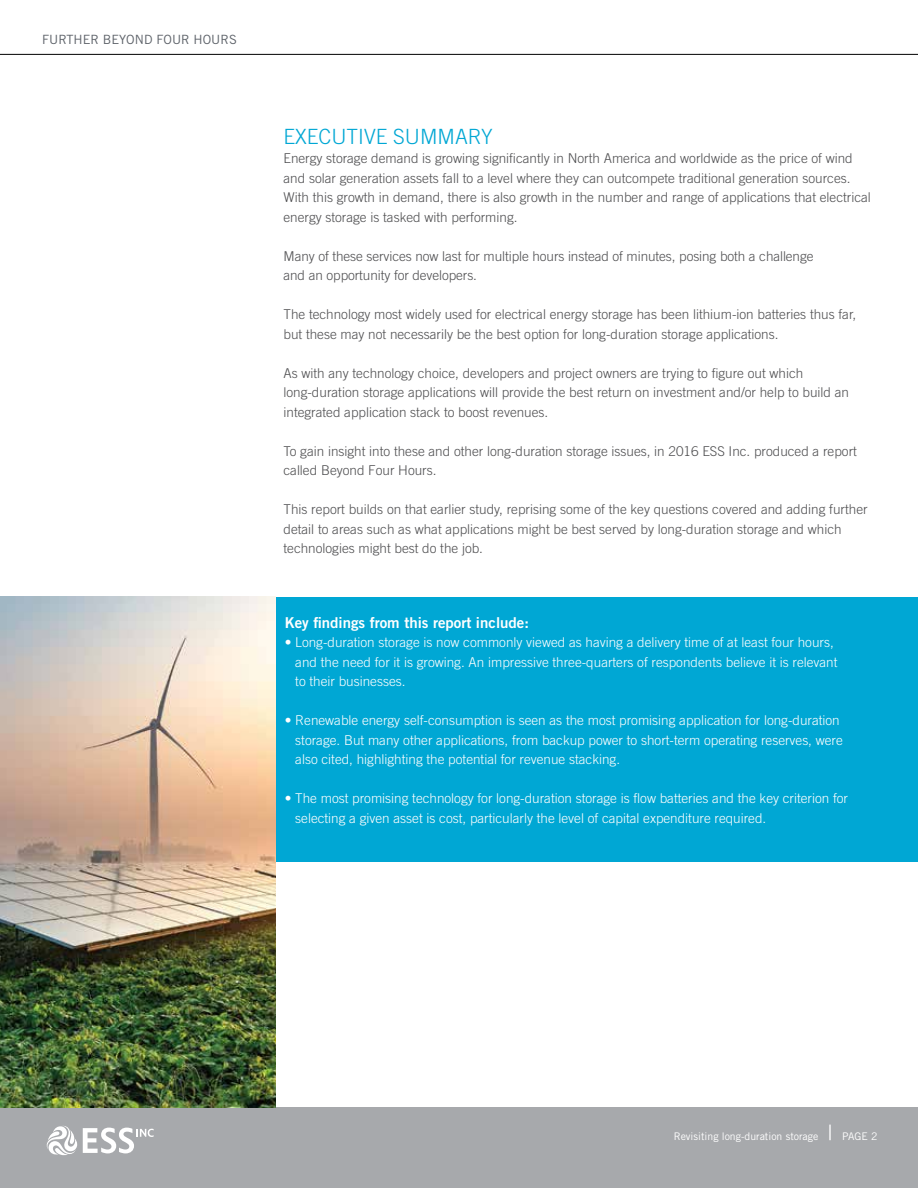
<style>
.page{position:relative;width:918px;height:1188px;background:#fff}
.page>*{position:absolute;margin:0;border:0;box-sizing:border-box;transform-origin:0 0}
.t1{font:300 21px "Trade Gothic";color:#00a7d4}
.t2{font:15px "Trade Gothic Bold Two";color:#fff}
.t3{font:300 13.5px/19.5px "Trade Gothic";color:#4d4d4f}
.t4{font:300 13.5px/19.5px "Trade Gothic";color:#fff}
.t5{font:12.75px "Trade Gothic";color:#5d6269}
.t6{font:10.5px "Trade Gothic";color:#fff}
.s1{font-size:21px}
</style>
<div class="page">
<div style="left:0;top:1107px;width:918px;height:81px;background:#a7a9ac"></div>
<hr style="left:0;top:54px;width:918px;height:1px;background:#000">
<svg style="left:47px;top:1126px;width:107px;height:29px"></svg>
<div style="left:266px;top:597px;width:652px;height:264px;background:#00a7d4"></div>
<img style="left:0;top:597px;width:276px;height:510px">
<p class="t5" style="left:42px;top:32px;width:196px">FURTHER BEYOND FOUR HOURS</p>
<h1 class="t1" style="left:284px;top:124px;width:211px">EXECUTIVE SUMMARY</h1>
<p class="t3" style="left:284px;top:148px;width:589px">Energy storage demand is growing significantly in North America and worldwide as the price of wind and solar generation assets fall to a level where they can outcompete traditional generation sources.<br>With this growth in demand, there is also growth in the number and range of applications that electrical energy storage is tasked with performing.</p>
<p class="t3" style="left:284px;top:246px;width:532px">Many of these services now last for multiple hours instead of minutes, posing both a challenge and an opportunity for developers.</p>
<p class="t3" style="left:284px;top:304px;width:574px">The technology most widely used for electrical energy storage has been lithium-ion batteries thus far, but these may not necessarily be the best option for long-duration storage applications.</p>
<p class="t3" style="left:284px;top:363px;width:567px">As with any technology choice, developers and project owners are trying to figure out which long-duration storage applications will provide the best return on investment and/or help to build an integrated application stack to boost revenues.</p>
<p class="t3" style="left:284px;top:441px;width:575px">To gain insight into these and other long-duration storage issues, in 2016 ESS Inc. produced a report called Beyond Four Hours.</p>
<p class="t3" style="left:284px;top:499px;width:586px">This report builds on that earlier study, reprising some of the key questions covered and adding further detail to areas such as what applications might be best served by long-duration storage and which technologies might best do the job.</p>
<p class="t2" style="left:285px;top:613px;width:246px">Key findings from this report include:</p>
<p class="t4" style="left:295px;top:633px;width:544px;text-indent:-11px">• Long-duration storage is now commonly viewed as having a delivery time of at least four hours, and the need for it is growing. An impressive three-quarters of respondents believe it is relevant to their businesses.</p>
<p class="t4" style="left:295px;top:711px;width:549px;text-indent:-11px">• Renewable energy self-consumption is seen as the most promising application for long-duration storage. But many other applications, from backup power to short-term operating reserves, were also cited, highlighting the potential for revenue stacking.</p>
<p class="t4" style="left:295px;top:789px;width:554px;text-indent:-11px">• The most promising technology for long-duration storage is flow batteries and the key criterion for selecting a given asset is cost, particularly the level of capital expenditure required.</p>
<p class="t6" style="left:674px;top:1129px;width:205px">Revisiting long-duration storage <span class="s1">|</span> PAGE 2</p>
</div>
